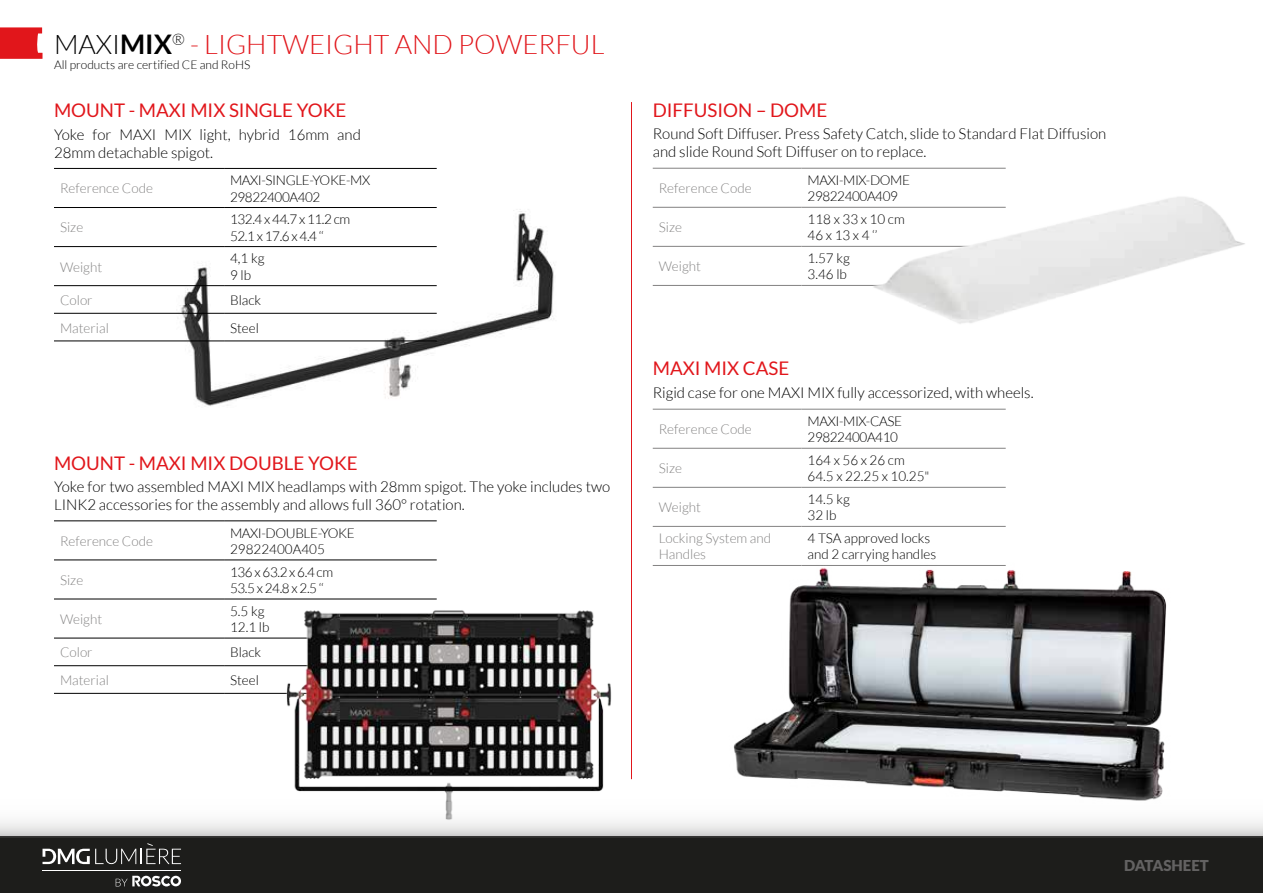
<style>
.page{position:relative;width:1263px;height:893px;background:#fff}
.page>*{position:absolute;margin:0;border:0;box-sizing:border-box;transform-origin:0 0}
.t1{font:300 27px "Lato";color:#e1161b}
.t2{font:18.75px "Lato";color:#e1161b}
.t3{font:300 15px/18px "Lato";color:#000}
.t4{font:900 15px "Lato";color:#636262}
.t5{font:300 13.5px/16.2px "Lato";letter-spacing:-.02em;color:#000}
.t6{font:300 13.5px/16.2px "Lato";color:#838282}
.t7{font:300 13.5px/16.2px "Lato";color:#000}
.t8{font:300 12px "Lato";color:#000}
.s1{color:#000}
.s2{font-weight:700;color:#000}
</style>
<div class="page">
<hr style="left:631px;top:102px;width:1px;height:677px;background:#e1161b">
<div style="left:0;top:837px;width:1263px;height:56px;background:#1d1d1b"></div>
<svg style="left:0;top:779px;width:1263px;height:58px"></svg>
<svg style="left:116px;top:876px;width:65px;height:10px"></svg>
<hr style="left:43px;top:870px;width:138px;height:1px;background:#fff">
<svg style="left:43px;top:843px;width:138px;height:21px"></svg>
<svg style="left:0;top:27px;width:43px;height:32px"></svg>
<img style="left:159px;top:167px;width:395px;height:239px">
<hr style="left:54px;top:168px;width:170px;height:1px;background:#000">
<hr style="left:224px;top:168px;width:213px;height:1px;background:#000">
<hr style="left:54px;top:207px;width:170px;height:1px;background:#000">
<hr style="left:224px;top:207px;width:213px;height:1px;background:#000">
<hr style="left:54px;top:246px;width:170px;height:1px;background:#000">
<hr style="left:224px;top:246px;width:213px;height:1px;background:#000">
<hr style="left:54px;top:285px;width:170px;height:1px;background:#000">
<hr style="left:224px;top:285px;width:213px;height:1px;background:#000">
<hr style="left:54px;top:313px;width:170px;height:1px;background:#000">
<hr style="left:224px;top:313px;width:213px;height:1px;background:#000">
<hr style="left:54px;top:341px;width:170px;height:1px;background:#000">
<hr style="left:224px;top:341px;width:213px;height:1px;background:#000">
<hr style="left:54px;top:521px;width:170px;height:1px;background:#000">
<hr style="left:224px;top:521px;width:213px;height:1px;background:#000">
<hr style="left:54px;top:560px;width:170px;height:1px;background:#000">
<hr style="left:224px;top:560px;width:213px;height:1px;background:#000">
<hr style="left:54px;top:599px;width:170px;height:1px;background:#000">
<hr style="left:224px;top:599px;width:213px;height:1px;background:#000">
<hr style="left:54px;top:638px;width:170px;height:1px;background:#000">
<hr style="left:224px;top:638px;width:213px;height:1px;background:#000">
<hr style="left:54px;top:665px;width:170px;height:1px;background:#000">
<hr style="left:224px;top:665px;width:213px;height:1px;background:#000">
<hr style="left:54px;top:693px;width:170px;height:1px;background:#000">
<hr style="left:224px;top:693px;width:213px;height:1px;background:#000">
<img style="left:263px;top:598px;width:362px;height:240px">
<hr style="left:653px;top:168px;width:148px;height:1px;background:#838282">
<hr style="left:801px;top:168px;width:205px;height:1px;background:#838282">
<hr style="left:653px;top:207px;width:148px;height:1px;background:#838282">
<hr style="left:801px;top:207px;width:205px;height:1px;background:#838282">
<hr style="left:653px;top:246px;width:148px;height:1px;background:#838282">
<hr style="left:801px;top:246px;width:205px;height:1px;background:#838282">
<hr style="left:653px;top:285px;width:148px;height:1px;background:#838282">
<hr style="left:801px;top:285px;width:205px;height:1px;background:#838282">
<hr style="left:653px;top:409px;width:148px;height:1px;background:#838282">
<hr style="left:801px;top:409px;width:205px;height:1px;background:#838282">
<hr style="left:653px;top:448px;width:148px;height:1px;background:#838282">
<hr style="left:801px;top:448px;width:205px;height:1px;background:#838282">
<hr style="left:653px;top:487px;width:148px;height:1px;background:#838282">
<hr style="left:801px;top:487px;width:205px;height:1px;background:#838282">
<hr style="left:653px;top:526px;width:148px;height:1px;background:#838282">
<hr style="left:653px;top:565px;width:148px;height:1px;background:#838282">
<img style="left:720px;top:525px;width:470px;height:313px">
<img style="left:856px;top:167px;width:389px;height:157px">
<h1 class="t1" style="left:54px;top:30px;width:552px"><span class="s1">MAXI</span><span class="s2">MIX</span><sup>®</sup> - LIGHTWEIGHT AND POWERFUL</h1>
<p class="t8" style="left:54px;top:58px;width:198px">All products are certified CE and RoHS</p>
<p class="t2" style="left:54px;top:100px;width:294px">MOUNT - MAXI MIX SINGLE YOKE</p>
<p class="t3" style="left:54px;top:126px;width:308px">Yoke for MAXI MIX light, hybrid 16mm and<br>28mm detachable spigot.</p>
<p class="t6" style="left:60px;top:181px;width:94px">Reference Code</p>
<p class="t5" style="left:230px;top:172px;width:141px">MAXI-SINGLE-YOKE-MX<br>29822400A402</p>
<p class="t6" style="left:60px;top:220px;width:25px">Size</p>
<p class="t5" style="left:230px;top:211px;width:122px">132.4 x 44.7 x 11.2 cm<br>52.1 x 17.6 x 4.4 ‘‘</p>
<p class="t6" style="left:60px;top:259px;width:44px">Weight</p>
<p class="t5" style="left:230px;top:251px;width:36px">4,1 kg<br>9 lb</p>
<p class="t6" style="left:60px;top:292px;width:34px">Color</p>
<p class="t5" style="left:230px;top:292px;width:33px">Black</p>
<p class="t6" style="left:60px;top:320px;width:50px">Material</p>
<p class="t5" style="left:230px;top:320px;width:30px">Steel</p>
<p class="t2" style="left:54px;top:452px;width:305px">MOUNT - MAXI MIX DOUBLE YOKE</p>
<p class="t3" style="left:54px;top:478px;width:558px">Yoke for two assembled MAXI MIX headlamps with 28mm spigot. The yoke includes two<br>LINK2 accessories for the assembly and allows full 360° rotation.</p>
<p class="t6" style="left:60px;top:533px;width:94px">Reference Code</p>
<p class="t5" style="left:230px;top:525px;width:126px">MAXI-DOUBLE-YOKE<br>29822400A405</p>
<p class="t6" style="left:60px;top:572px;width:25px">Size</p>
<p class="t5" style="left:230px;top:564px;width:104px">136 x 63.2 x 6.4 cm<br>53.5 x 24.8 x 2.5 ‘‘</p>
<p class="t6" style="left:60px;top:611px;width:44px">Weight</p>
<p class="t5" style="left:230px;top:603px;width:41px">5.5 kg<br>12.1 lb</p>
<p class="t6" style="left:60px;top:644px;width:34px">Color</p>
<p class="t5" style="left:230px;top:644px;width:33px">Black</p>
<p class="t6" style="left:60px;top:672px;width:50px">Material</p>
<p class="t5" style="left:230px;top:672px;width:30px">Steel</p>
<p class="t2" style="left:653px;top:100px;width:176px">DIFFUSION – DOME</p>
<p class="t3" style="left:653px;top:125px;width:455px">Round Soft Diffuser. Press Safety Catch, slide to Standard Flat Diffusion and slide Round Soft Diffuser on to replace.</p>
<p class="t6" style="left:659px;top:180px;width:94px">Reference Code</p>
<p class="t5" style="left:808px;top:172px;width:104px">MAXI-MIX-DOME<br>29822400A409</p>
<p class="t6" style="left:659px;top:219px;width:25px">Size</p>
<p class="t7" style="left:808px;top:211px;width:99px">118 x 33 x 10 cm<br>46 x 13 x 4 ‘’</p>
<p class="t6" style="left:659px;top:258px;width:44px">Weight</p>
<p class="t5" style="left:808px;top:250px;width:44px">1.57 kg<br>3.46 lb</p>
<p class="t2" style="left:653px;top:358px;width:138px">MAXI MIX CASE</p>
<p class="t3" style="left:653px;top:384px;width:382px">Rigid case for one MAXI MIX fully accessorized, with wheels.</p>
<p class="t6" style="left:659px;top:421px;width:94px">Reference Code</p>
<p class="t5" style="left:808px;top:413px;width:96px">MAXI-MIX-CASE<br>29822400A410</p>
<p class="t6" style="left:659px;top:460px;width:25px">Size</p>
<p class="t7" style="left:808px;top:452px;width:123px">164 x 56 x 26 cm<br>64.5 x 22.25 x 10.25"</p>
<p class="t6" style="left:659px;top:499px;width:44px">Weight</p>
<p class="t5" style="left:808px;top:491px;width:44px">14.5 kg<br>32 lb</p>
<p class="t6" style="left:659px;top:530px;width:114px">Locking System and<br>Handles</p>
<p class="t7" style="left:808px;top:530px;width:130px">4 TSA approved locks and 2 carrying handles</p>
<p class="t4" style="left:1124px;top:856px;width:86px">DATASHEET</p>
</div>
